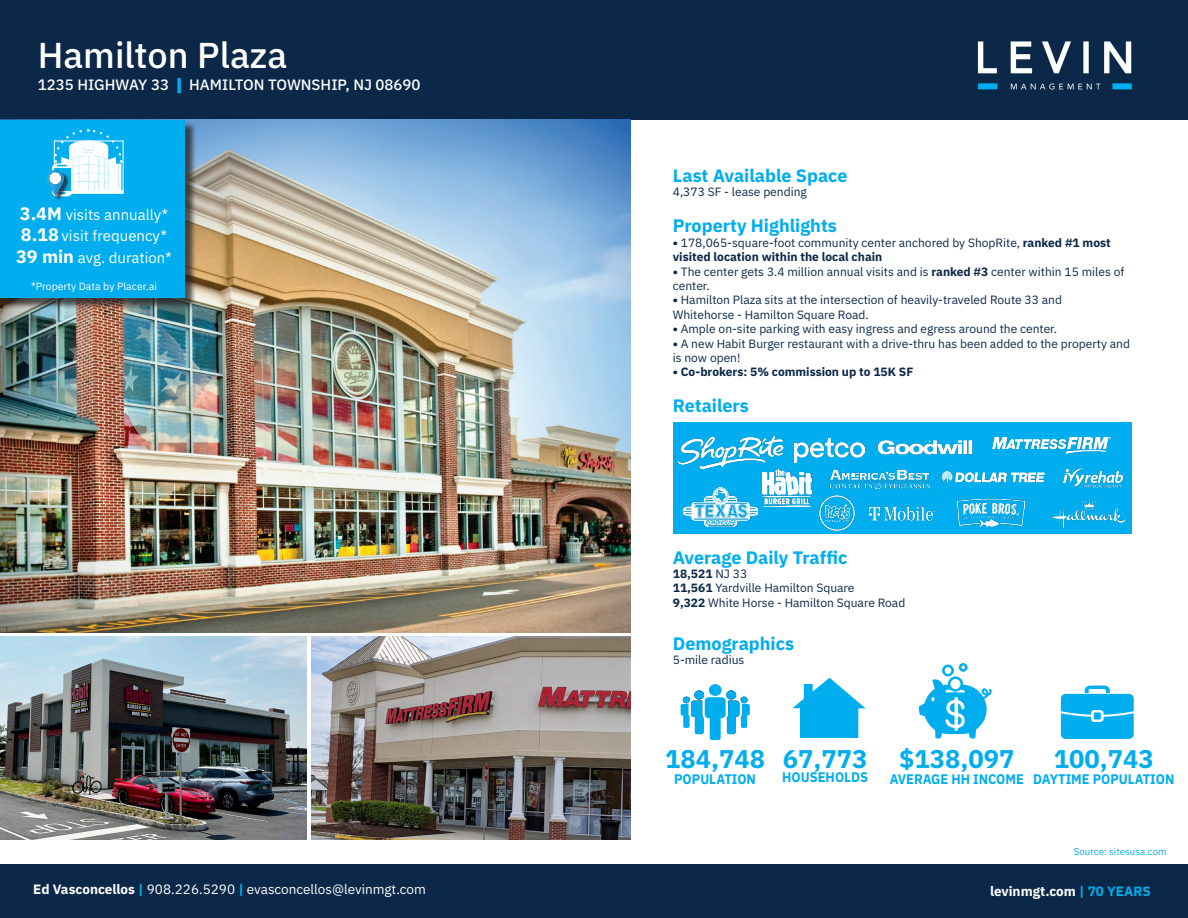
<style>
.page{position:relative;width:1188px;height:918px;background:#fff}
.page>*{position:absolute;margin:0;border:0;box-sizing:border-box;transform-origin:0 0}
.t1{font:500 36px "IBM Plex Sans";color:#fff}
.t2{font:700 25.5px "IBM Plex Sans";color:#00adef}
.t3{font:700 18px "IBM Plex Sans";color:#00adef}
.t4{font:15px "IBM Plex Sans";color:#fff}
.t5{font:500 15px "IBM Plex Sans";color:#fff}
.t6{font:700 13.95px "IBM Plex Sans";color:#00adef;scale:.93 1}
.t7{font:13.5px "IBM Plex Sans";color:#fff}
.t8{font:700 13.5px "IBM Plex Sans";color:#fff}
.t9{font:12px/14.4px "IBM Plex Sans";color:#0b2848}
.t10{font:700 12px "IBM Plex Sans";color:#0b2848}
.t11{font:10.5px "IBM Plex Sans";color:#fff}
.t12{font:9.75px "IBM Plex Sans";color:#00adef}
.s1{font-weight:700;color:#00adef}
.s2{font-weight:700;font-size:18px}
.s3{font-weight:700}
.s4{font-weight:400}
.s5{color:#00adef}
</style>
<div class="page">
<div style="left:0;top:0;width:1188px;height:120px;background:#0b2848"></div>
<img style="left:977px;top:41px;width:155px;height:49px">
<div style="left:0;top:864px;width:1188px;height:54px;background:#0b2848"></div>
<img style="left:0;top:120px;width:630px;height:512px">
<img style="left:0;top:636px;width:307px;height:204px">
<img style="left:312px;top:636px;width:318px;height:204px">
<svg style="left:681px;top:690px;width:69px;height:49px"></svg>
<div style="left:709px;top:684px;width:13px;height:12px;background:#00aeef;border-radius:50%"></div>
<svg style="left:794px;top:678px;width:71px;height:60px"></svg>
<svg style="left:919px;top:663px;width:73px;height:76px"></svg>
<svg style="left:1061px;top:686px;width:73px;height:53px;background:#2fbdf1"></svg>
<div style="left:1px;top:121px;width:195px;height:188px;background:#231f20;opacity:.75"></div>
<div style="left:0;top:120px;width:185px;height:177px;background:#00adef"></div>
<div style="left:48px;top:172px;width:22px;height:30px;background:#231f20;opacity:.75"></div>
<svg style="left:47px;top:129px;width:76px;height:66px"></svg>
<div style="left:673px;top:423px;width:459px;height:111px;background:#00adef"></div>
<img style="left:678px;top:436px;width:106px;height:33px">
<img style="left:795px;top:438px;width:69px;height:24px">
<img style="left:877px;top:440px;width:96px;height:15px">
<img style="left:684px;top:488px;width:73px;height:39px">
<img style="left:811px;top:495px;width:44px;height:36px">
<img style="left:941px;top:470px;width:103px;height:13px">
<img style="left:1052px;top:498px;width:75px;height:30px">
<img style="left:869px;top:506px;width:66px;height:15px">
<img style="left:993px;top:437px;width:117px;height:16px">
<img style="left:829px;top:469px;width:101px;height:21px">
<img style="left:762px;top:469px;width:52px;height:37px">
<img style="left:958px;top:499px;width:66px;height:29px">
<img style="left:1063px;top:468px;width:60px;height:20px">
<p class="t1" style="left:38px;top:27px;width:251px">Hamilton Plaza</p>
<p class="t5" style="left:38px;top:73px;width:384px">1235 HIGHWAY 33 <span class="s1">|</span> HAMILTON TOWNSHIP, NJ 08690</p>
<p class="t4" style="left:20px;top:203px;width:150px"><span class="s2">3.4M</span> visits annually*</p>
<p class="t4" style="left:21px;top:225px;width:148px"><span class="s2">8.18</span> visit frequency*</p>
<p class="t4" style="left:16px;top:246px;width:157px"><span class="s2">39 min</span> avg. duration*</p>
<p class="t11" style="left:31px;top:279px;width:127px">*Property Data by Placer.ai</p>
<p class="t3" style="left:673px;top:161px;width:176px">Last Available Space</p>
<p class="t9" style="left:673px;top:184px;width:136px">4,373 SF - lease pending</p>
<p class="t3" style="left:673px;top:212px;width:166px">Property Highlights</p>
<p class="t9" style="left:673px;top:234px;width:439px"><span class="s3">•</span> 178,065-square-foot community center anchored by ShopRite, <span class="s3">ranked #1 most visited location within the local chain</span></p>
<p class="t9" style="left:673px;top:263px;width:453px"><span class="s3">•</span> The center gets 3.4 million annual visits and is <span class="s3">ranked #3</span> center within 15 miles of center.</p>
<p class="t9" style="left:673px;top:292px;width:391px"><span class="s3">•</span> Hamilton Plaza sits at the intersection of heavily-traveled Route 33 and</p>
<p class="t9" style="left:673px;top:306px;width:197px">Whitehorse - Hamilton Square Road.</p>
<p class="t9" style="left:673px;top:321px;width:386px"><span class="s3">•</span> Ample on-site parking with easy ingress and egress around the center.</p>
<p class="t9" style="left:673px;top:335px;width:459px"><span class="s3">•</span> A new Habit Burger restaurant with a drive-thru has been added to the property and is now open!</p>
<p class="t10" style="left:673px;top:363px;width:242px">• Co-brokers: 5% commission up to 15K SF</p>
<p class="t3" style="left:673px;top:392px;width:78px">Retailers</p>
<p class="t3" style="left:673px;top:543px;width:176px">Average Daily Traffic</p>
<p class="t10" style="left:673px;top:564px;width:76px">18,521 <span class="s4">NJ 33</span></p>
<p class="t9" style="left:673px;top:580px;width:183px"><span class="s3">11,561</span> Yardville Hamilton Square</p>
<p class="t9" style="left:673px;top:594px;width:234px"><span class="s3">9,322</span> White Horse - Hamilton Square Road</p>
<p class="t3" style="left:673px;top:629px;width:123px">Demographics</p>
<p class="t9" style="left:673px;top:652px;width:73px">5-mile radius</p>
<p class="t2" style="left:665px;top:738px;width:101px">184,748</p>
<p class="t6" style="left:674px;top:768px;width:89px">POPULATION</p>
<p class="t2" style="left:783px;top:738px;width:86px">67,773</p>
<p class="t6" style="left:782px;top:766px;width:94px">HOUSEHOLDS</p>
<p class="t2" style="left:899px;top:738px;width:117px">$138,097</p>
<p class="t6" style="left:890px;top:768px;width:146px">AVERAGE HH INCOME</p>
<p class="t2" style="left:1054px;top:738px;width:101px">100,743</p>
<p class="t6" style="left:1033px;top:768px;width:153px">DAYTIME POPULATION</p>
<p class="t12" style="left:1074px;top:844px;width:95px">Source: sitesusa.com</p>
<p class="t7" style="left:33px;top:879px;width:394px"><span class="s3">Ed Vasconcellos</span> <span class="s1">|</span> 908.226.5290 <span class="s1">|</span> evasconcellos@levinmgt.com</p>
<p class="t8" style="left:990px;top:880px;width:162px">levinmgt.com <span class="s5">| 70 YEARS</span></p>
</div>
